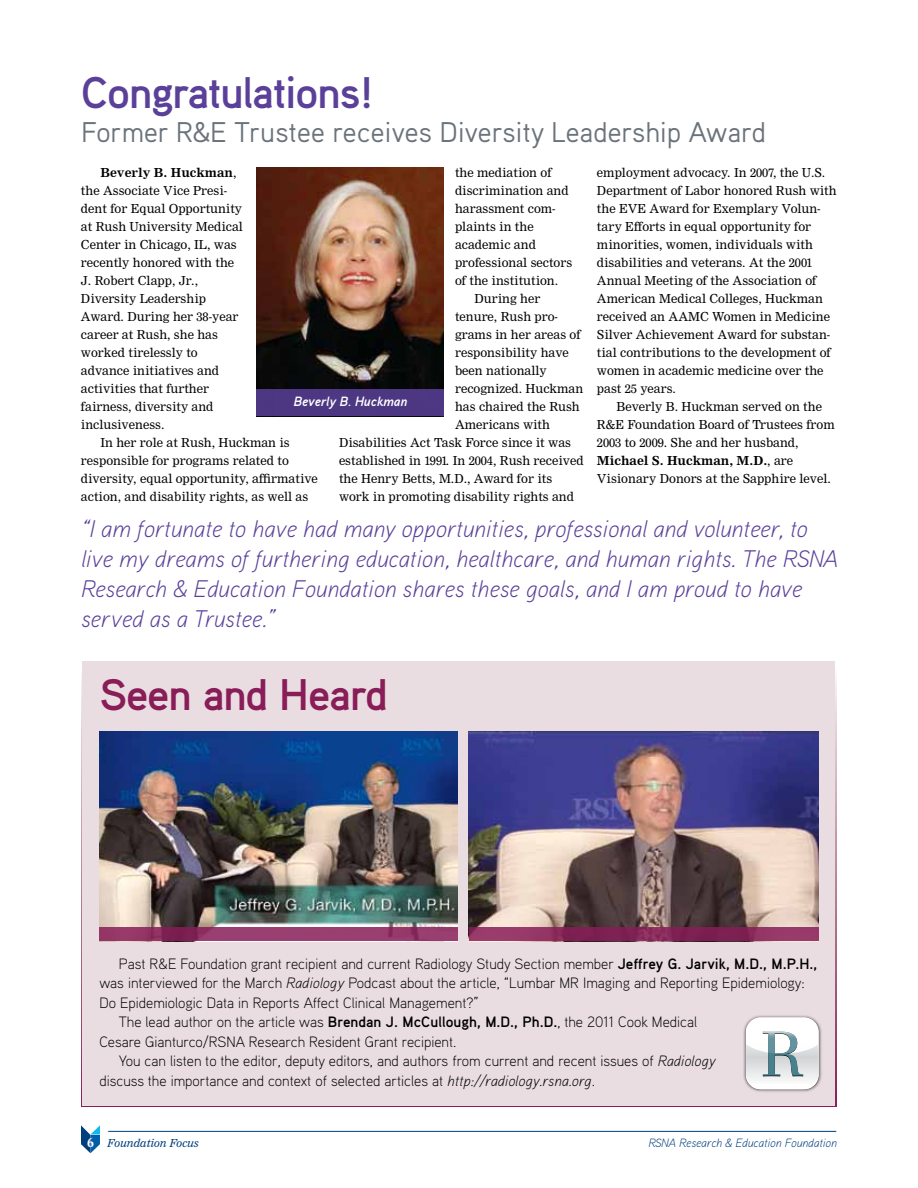
<style>
.page{position:relative;width:918px;height:1188px;background:#fff}
.page>*{position:absolute;margin:0;border:0;box-sizing:border-box;transform-origin:0 0}
.t1{font:700 44.25px "Aaux Pro OT";letter-spacing:-.025em;color:#5a4099}
.t2{font:700 44.25px "Aaux Pro OT";letter-spacing:-.025em;color:#881d58}
.t3{font:28.5px "Aaux Pro OT";letter-spacing:-.01em;color:#6a737b}
.t4{font:italic 300 24px/30px "Aaux Pro OT";letter-spacing:-.005em;color:#5a4099}
.t5{font:300 15px "Aaux Pro OT";color:#000}
.t6{font:13.5px/18px "Nimrod Rgl";color:#000}
.t7{font:13.5px "Nimrod Bld";color:#000}
.t8{font:italic 700 13.5px "Aaux Pro OT";letter-spacing:-.005em;color:#fff}
.t9{font:italic 300 12px "Aaux Pro OT";letter-spacing:-.005em;color:#003e7e}
.t10{font:12px "Nimrod Itl";letter-spacing:-.005em;color:#003e7e}
.s1{font-family:"Nimrod Rgl"}
.s2{font-weight:700}
.s3{font-style:italic}
.s4{font-family:"Le Monde Livre";font-weight:700;font-size:13.5px;color:#fff}
</style>
<div class="page">
<svg style="left:81px;top:1125px;width:19px;height:28px"></svg>
<hr style="left:108px;top:1131px;width:728px;height:1px;background:#003e7e">
<img style="left:256px;top:168px;width:188px;height:221px">
<div style="left:256px;top:389px;width:188px;height:27px;background:#4d3783"></div>
<div style="left:81px;top:659px;width:756px;height:448px;background:#eadde1;border:3px solid #fff"></div>
<img style="left:99px;top:732px;width:359px;height:196px">
<img style="left:469px;top:732px;width:350px;height:196px">
<svg style="left:99px;top:928px;width:359px;height:13px;background:#94386a"></svg>
<svg style="left:469px;top:928px;width:350px;height:13px;background:#892b5c"></svg>
<img style="left:743px;top:1015px;width:79px;height:77px">
<svg style="left:746px;top:1017px;width:73px;height:72px"></svg>
<h1 class="t1" style="left:81px;top:64px;width:294px">Congratulations!</h1>
<h2 class="t3" style="left:81px;top:114px;width:686px">Former R&amp;E Trustee receives Diversity Leadership Award</h2>
<p class="t7" style="left:101px;top:164px;width:138px">Beverly B. Huckman<span class="s1">,</span></p>
<p class="t6" style="left:81px;top:183px;width:163px">the Associate Vice Presi&shy;dent for Equal Opportunity at Rush University Medical<br>Center in Chicago, IL, was recently honored with the<br>J. Robert Clapp, Jr.,<br>Diversity Leadership<br>Award. During her 38-year career at Rush, she has worked tirelessly to advance initiatives and activities that further fairness, diversity and inclusiveness.</p>
<p class="t6" style="left:81px;top:435px;width:238px;text-indent:20px">In her role at Rush, Huckman is responsible for programs related to diversity, equal opportunity, affirmative action, and disability rights, as well as</p>
<p class="t6" style="left:455px;top:165px;width:98px">the mediation of</p>
<p class="t6" style="left:455px;top:183px;width:115px">discrimination and</p>
<p class="t6" style="left:455px;top:201px;width:102px">harassment com-</p>
<p class="t6" style="left:455px;top:219px;width:80px">plaints in the</p>
<p class="t6" style="left:455px;top:237px;width:82px">academic and</p>
<p class="t6" style="left:455px;top:255px;width:119px">professional sectors</p>
<p class="t6" style="left:455px;top:273px;width:105px">of the institution.</p>
<p class="t6" style="left:475px;top:291px;width:67px">During her</p>
<p class="t6" style="left:455px;top:309px;width:104px">tenure, Rush pro-</p>
<p class="t6" style="left:455px;top:327px;width:127px">grams in her areas of</p>
<p class="t6" style="left:455px;top:345px;width:115px">responsibility have</p>
<p class="t6" style="left:455px;top:363px;width:93px">been nationally</p>
<p class="t6" style="left:455px;top:381px;width:130px">recognized. Huckman</p>
<p class="t6" style="left:455px;top:399px;width:126px">has chaired the Rush</p>
<p class="t6" style="left:455px;top:417px;width:96px">Americans with</p>
<p class="t6" style="left:339px;top:435px;width:234px">Disabilities Act Task Force since it was</p>
<p class="t6" style="left:339px;top:453px;width:246px">established in 1991. In 2004, Rush received</p>
<p class="t6" style="left:339px;top:471px;width:215px">the Henry Betts, M.D., Award for its</p>
<p class="t6" style="left:339px;top:489px;width:237px">work in promoting disability rights and</p>
<p class="t8" style="left:294px;top:392px;width:115px">Beverly B. Huckman</p>
<p class="t6" style="left:597px;top:165px;width:241px">employment advocacy. In 2007, the U.S.<br>Department of Labor honored Rush with the EVE Award for Exemplary Volun&shy;tary Efforts in equal opportunity for minorities, women, individuals with disabilities and veterans. At the 2001<br>Annual Meeting of the Association of American Medical Colleges, Huckman received an AAMC Women in Medicine Silver Achievement Award for substan&shy;tial contributions to the development of women in academic medicine over the past 25 years.</p>
<p class="t6" style="left:597px;top:399px;width:239px;text-indent:20px">Beverly B. Huckman served on the<br>R&amp;E Foundation Board of Trustees from<br>2003 to 2009. She and her husband,</p>
<p class="t7" style="left:597px;top:452px;width:198px">Michael S. Huckman, M.D.<span class="s1">, are</span></p>
<p class="t6" style="left:597px;top:471px;width:235px">Visionary Donors at the Sapphire level.</p>
<p class="t4" style="left:81px;top:513px;width:759px">“I am fortunate to have had many opportunities, professional and volunteer, to live my dreams of furthering education, healthcare, and human rights. The RSNA Research &amp; Education Foundation shares these goals, and I am proud to have served as a Trustee.”</p>
<h1 class="t2" style="left:99px;top:666px;width:290px">Seen and Heard</h1>
<p class="t5" style="left:119px;top:954px;width:700px">Past R&amp;E Foundation grant recipient and current Radiology Study Section member <span class="s2">Jeffrey G. Jarvik, M.D., M.P.H.,</span></p>
<p class="t5" style="left:99px;top:974px;width:707px">was interviewed for the March <span class="s3">Radiology</span> Podcast about the article, “Lumbar MR Imaging and Reporting Epidemiology:</p>
<p class="t5" style="left:99px;top:993px;width:381px">Do Epidemiologic Data in Reports Affect Clinical Management?”</p>
<p class="t5" style="left:119px;top:1013px;width:580px">The lead author on the article was <span class="s2">Brendan J. McCullough, M.D., Ph.D.</span>, the 2011 Cook Medical</p>
<p class="t5" style="left:99px;top:1032px;width:359px">Cesare Gianturco/RSNA Research Resident Grant recipient.</p>
<p class="t5" style="left:119px;top:1052px;width:599px">You can listen to the editor, deputy editors, and authors from current and recent issues of <span class="s3">Radiology</span></p>
<p class="t5" style="left:99px;top:1071px;width:497px">discuss the importance and context of selected articles at <span class="s3">http://radiology.rsna.org</span>.</p>
<p class="t10" style="left:87px;top:1135px;width:113px"><span class="s4">6</span> Foundation Focus</p>
<p class="t9" style="left:648px;top:1135px;width:190px">RSNA Research &amp; Education Foundation</p>
</div>
